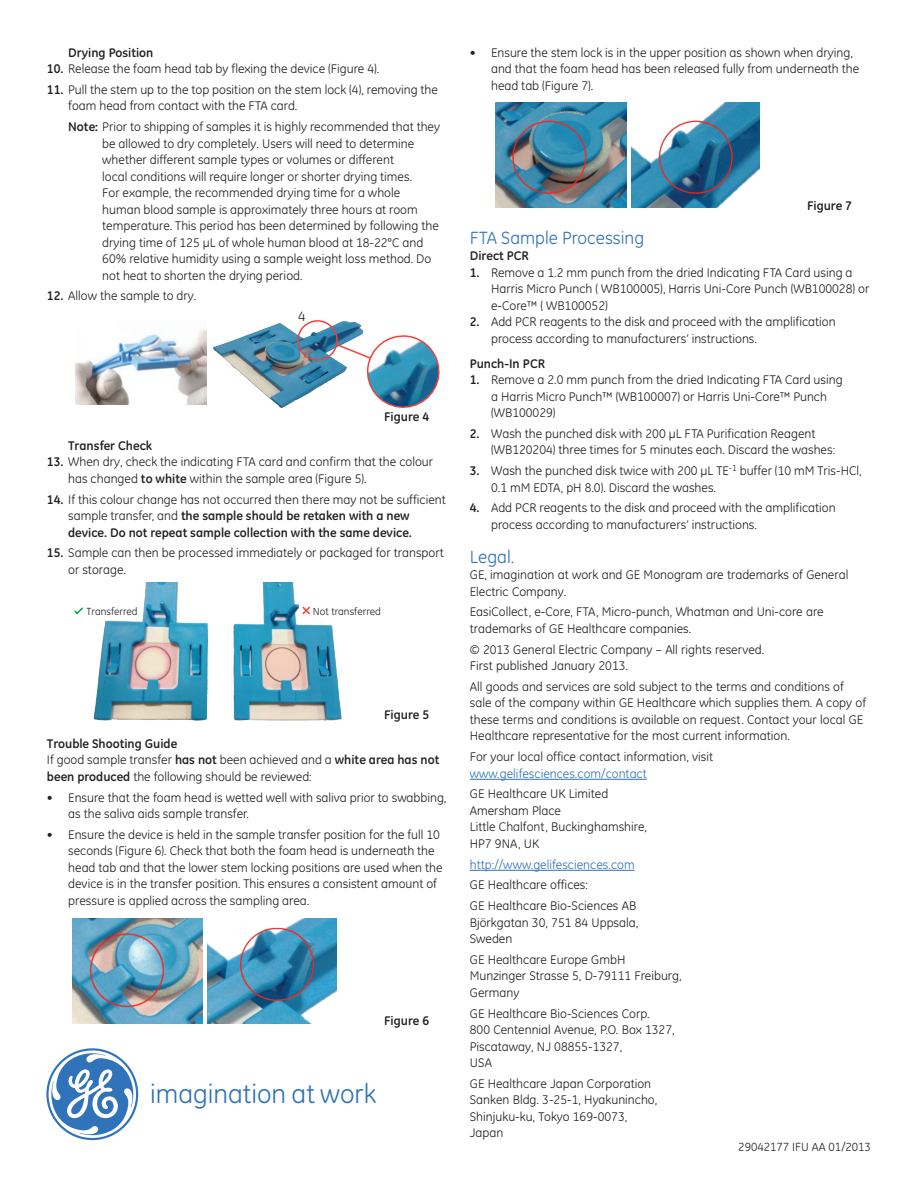
<style>
.page{position:relative;width:918px;height:1188px;background:#fff}
.page>*{position:absolute;margin:0;border:0;box-sizing:border-box;transform-origin:0 0}
.t1{font:27px "GE Inspira";color:#3073ba}
.t2{font:18px "GE Inspira";color:#3073ba}
.t3{font:13.95px "GE Inspira";color:#231f20}
.t4{font:12.75px/16.5px "GE Inspira";color:#231f20}
.t5{font:700 12.75px/16.5px "GE Inspira";color:#231f20}
.t6{font:12.75px "GE Inspira";color:#3073ba}
.t7{font:12px "GE Inspira";color:#231f20}
.t8{font:10.5px "GE Inspira";color:#231f20}
.s1{font-weight:700}
.s2{font-weight:400}
</style>
<div class="page">
<img style="left:213px;top:320px;width:151px;height:88px">
<div style="left:297px;top:320px;width:41px;height:41px;border:2px solid #ee423c;border-radius:50%"></div>
<svg style="left:335px;top:332px;width:105px;height:76px"></svg>
<img style="left:75px;top:330px;width:131px;height:74px">
<img style="left:93px;top:583px;width:249px;height:138px">
<svg style="left:301px;top:605px;width:11px;height:11px"></svg>
<svg style="left:74px;top:607px;width:10px;height:8px"></svg>
<img style="left:72px;top:918px;width:265px;height:106px">
<hr style="left:203px;top:917px;width:3px;height:107px;background:#fff">
<hr style="left:470px;top:779px;width:177px;height:1px;background:#3073ba">
<hr style="left:470px;top:870px;width:165px;height:1px;background:#3073ba">
<img style="left:495px;top:102px;width:264px;height:105px">
<hr style="left:627px;top:101px;width:4px;height:107px;background:#fff">
<svg style="left:46px;top:1048px;width:92px;height:92px"></svg>
<p class="t5" style="left:68px;top:44px;width:87px">Drying Position</p>
<p class="t4" style="left:47px;top:60px;width:334px"><span class="s1">10.</span> Release the foam head tab by flexing the device (Figure 4).</p>
<p class="t4" style="left:68px;top:81px;width:371px;text-indent:-21px"><span class="s1">11.</span> Pull the stem up to the top position on the stem lock (4), removing the foam head from contact with the FTA card.</p>
<p class="t4" style="left:102px;top:118px;width:339px;text-indent:-34px"><span class="s1">Note:</span> Prior to shipping of samples it is highly recommended that they be allowed to dry completely. Users will need to determine whether different sample types or volumes or different<br>local conditions will require longer or shorter drying times.<br>For example, the recommended drying time for a whole human blood sample is approximately three hours at room temperature. This period has been determined by following the drying time of 125 µL of whole human blood at 18-22°C and 60% relative humidity using a sample weight loss method. Do not heat to shorten the drying period.</p>
<p class="t4" style="left:47px;top:288px;width:151px"><span class="s1">12.</span> Allow the sample to dry.</p>
<p class="t3" style="left:298px;top:308px;width:9px">4</p>
<p class="t5" style="left:384px;top:408px;width:46px">Figure 4</p>
<p class="t5" style="left:68px;top:437px;width:85px">Transfer Check</p>
<p class="t4" style="left:68px;top:454px;width:366px;text-indent:-21px"><span class="s1">13.</span> When dry, check the indicating FTA card and confirm that the colour has changed <span class="s1">to white</span> within the sample area (Figure 5).</p>
<p class="t5" style="left:68px;top:491px;width:379px;text-indent:-21px">14. <span class="s2">If this colour change has not occurred then there may not be sufficient sample transfer, and</span> the sample should be retaken with a new device. Do not repeat sample collection with the same device.</p>
<p class="t4" style="left:68px;top:545px;width:377px;text-indent:-21px"><span class="s1">15.</span> Sample can then be processed immediately or packaged for transport or storage.</p>
<p class="t8" style="left:86px;top:606px;width:53px">Transferred</p>
<p class="t8" style="left:313px;top:606px;width:69px">Not transferred</p>
<p class="t5" style="left:384px;top:706px;width:46px">Figure 5</p>
<p class="t4" style="left:47px;top:735px;width:394px"><span class="s1">Trouble Shooting Guide<br></span>If good sample transfer <span class="s1">has not</span> been achieved and a <span class="s1">white area has not been produced</span> the following should be reviewed:</p>
<p class="t4" style="left:68px;top:789px;width:380px;text-indent:-21px">• Ensure that the foam head is wetted well with saliva prior to swabbing, as the saliva aids sample transfer.</p>
<p class="t4" style="left:68px;top:826px;width:376px;text-indent:-21px">• Ensure the device is held in the sample transfer position for the full 10 seconds (Figure 6). Check that both the foam head is underneath the head tab and that the lower stem locking positions are used when the device is in the transfer position. This ensures a consistent amount of pressure is applied across the sampling area.</p>
<p class="t5" style="left:384px;top:1012px;width:46px">Figure 6</p>
<h1 class="t1" style="left:150px;top:1078px;width:228px">imagination at work</h1>
<p class="t4" style="left:491px;top:44px;width:370px;text-indent:-21px">• Ensure the stem lock is in the upper position as shown when drying, and that the foam head has been released fully from underneath the head tab (Figure 7).</p>
<p class="t5" style="left:807px;top:197px;width:46px">Figure 7</p>
<h2 class="t2" style="left:470px;top:227px;width:176px">FTA Sample Processing</h2>
<p class="t5" style="left:470px;top:247px;width:61px">Direct PCR</p>
<p class="t4" style="left:491px;top:264px;width:380px;text-indent:-21px"><span class="s1">1.</span> Remove a 1.2 mm punch from the dried Indicating FTA Card using a<br>Harris Micro Punch ( WB100005), Harris Uni-Core Punch (WB100028) or e-Core™ ( WB100052)</p>
<p class="t4" style="left:491px;top:313px;width:346px;text-indent:-21px"><span class="s1">2.</span> Add PCR reagents to the disk and proceed with the amplification process according to manufacturers’ instructions.</p>
<p class="t5" style="left:470px;top:355px;width:77px">Punch-In PCR</p>
<p class="t4" style="left:491px;top:371px;width:353px;text-indent:-21px"><span class="s1">1.</span> Remove a 2.0 mm punch from the dried Indicating FTA Card using a Harris Micro Punch™ (WB100007) or Harris Uni-Core™ Punch (WB100029)</p>
<p class="t4" style="left:491px;top:425px;width:346px;text-indent:-21px"><span class="s1">2.</span> Wash the punched disk with 200 μL FTA Purification Reagent (WB120204) three times for 5 minutes each. Discard the washes:</p>
<p class="t4" style="left:491px;top:462px;width:372px;text-indent:-21px"><span class="s1">3.</span> Wash the punched disk twice with 200 μL TE<sup>-1</sup> buffer (10 mM Tris-HCl,<br>0.1 mM EDTA, pH 8.0). Discard the washes.</p>
<p class="t4" style="left:491px;top:500px;width:346px;text-indent:-21px"><span class="s1">4.</span> Add PCR reagents to the disk and proceed with the amplification process according to manufacturers’ instructions.</p>
<h2 class="t2" style="left:470px;top:546px;width:46px">Legal.</h2>
<p class="t4" style="left:470px;top:566px;width:380px">GE, imagination at work and GE Monogram are trademarks of General<br>Electric Company.</p>
<p class="t4" style="left:470px;top:604px;width:355px">EasiCollect, e-Core, FTA, Micro-punch, Whatman and Uni-core are trademarks of GE Healthcare companies.</p>
<p class="t4" style="left:470px;top:641px;width:296px">© 2013 General Electric Company – All rights reserved.<br>First published January 2013.</p>
<p class="t4" style="left:470px;top:678px;width:398px">All goods and services are sold subject to the terms and conditions of sale of the company within GE Healthcare which supplies them. A copy of these terms and conditions is available on request. Contact your local GE Healthcare representative for the most current information.</p>
<p class="t4" style="left:470px;top:748px;width:245px">For your local office contact information, visit</p>
<p class="t6" style="left:470px;top:766px;width:178px">www.gelifesciences.com/contact</p>
<p class="t4" style="left:470px;top:786px;width:179px">GE Healthcare UK Limited<br>Amersham Place<br>Little Chalfont, Buckinghamshire,<br>HP7 9NA, UK</p>
<p class="t6" style="left:470px;top:857px;width:166px">http://www.gelifesciences.com</p>
<p class="t4" style="left:470px;top:875px;width:168px;line-height:20.7px">GE Healthcare offices:<br>GE Healthcare Bio-Sciences AB</p>
<p class="t4" style="left:470px;top:914px;width:170px">Björkgatan 30, 751 84 Uppsala,<br>Sweden</p>
<p class="t4" style="left:470px;top:951px;width:213px">GE Healthcare Europe GmbH<br>Munzinger Strasse 5, D-79111 Freiburg,<br>Germany</p>
<p class="t4" style="left:470px;top:1005px;width:206px">GE Healthcare Bio-Sciences Corp.<br>800 Centennial Avenue, P.O. Box 1327,<br>Piscataway, NJ 08855-1327,<br>USA</p>
<p class="t4" style="left:470px;top:1075px;width:189px">GE Healthcare Japan Corporation<br>Sanken Bldg. 3-25-1, Hyakunincho,<br>Shinjuku-ku, Tokyo 169-0073,<br>Japan</p>
<p class="t7" style="left:738px;top:1140px;width:134px">29042177 IFU AA 01/2013</p>
</div>
